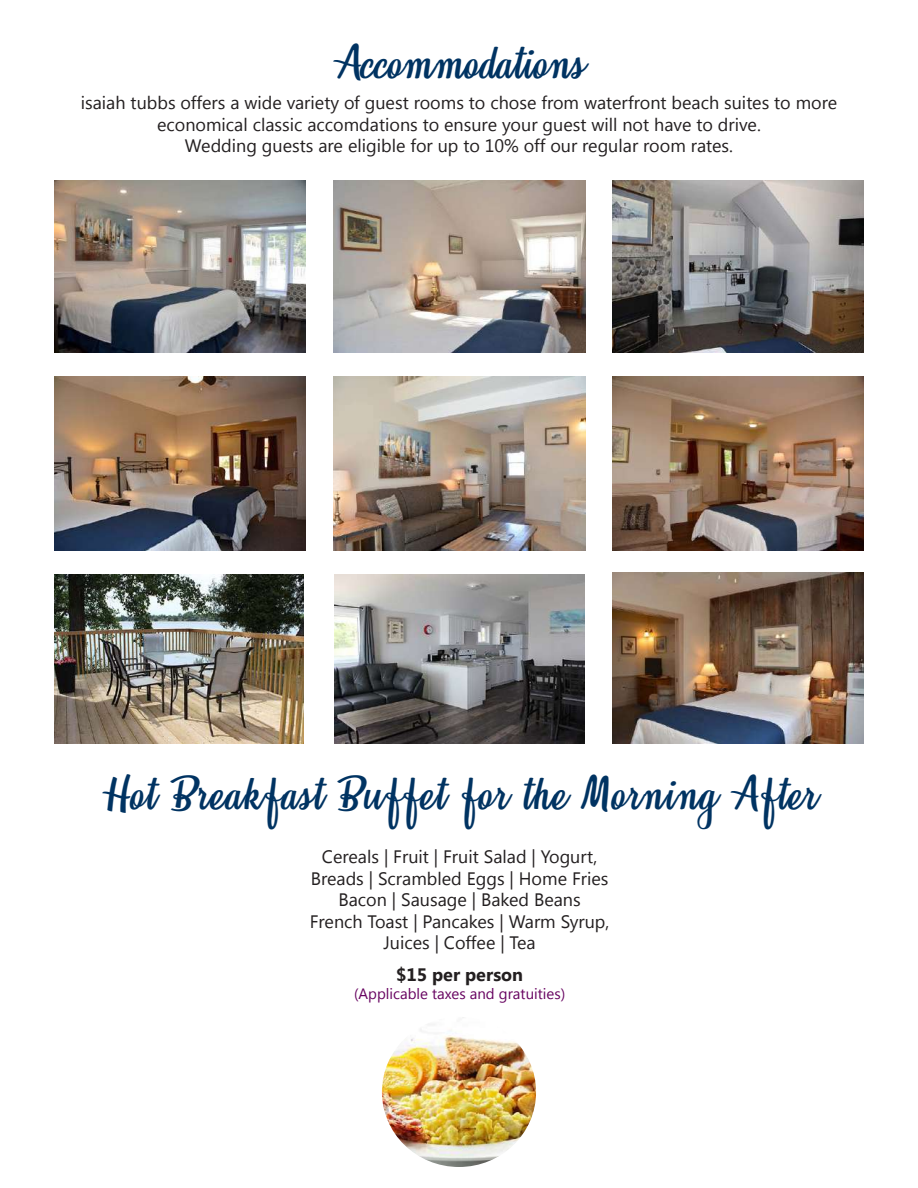
<style>
.page{position:relative;width:918px;height:1188px;background:#fff}
.page>*{position:absolute;margin:0;border:0;box-sizing:border-box;transform-origin:0 0}
.t1{font:40.5px "Honeymoon Personal Use";letter-spacing:.02em;color:#003362}
.t2{font:40.5px "Honeymoon Personal Use";color:#003362}
.t3{font:18px/21.6px "Khmer UI";color:#231f20;text-align:center}
.t4{font:700 18px "Khmer UI";color:#231f20}
.t5{font:15px "Khmer UI";color:#670360}
</style>
<div class="page">
<img style="left:54px;top:180px;width:252px;height:173px">
<img style="left:334px;top:180px;width:252px;height:173px">
<img style="left:334px;top:376px;width:252px;height:175px">
<img style="left:612px;top:572px;width:252px;height:171px">
<img style="left:335px;top:574px;width:249px;height:169px">
<img style="left:612px;top:376px;width:252px;height:175px">
<img style="left:54px;top:574px;width:249px;height:169px">
<img style="left:54px;top:376px;width:252px;height:175px">
<img style="left:612px;top:180px;width:252px;height:173px">
<img style="left:382px;top:1017px;width:154px;height:150px">
<h1 class="t2" style="left:334px;top:41px;width:252px">Accommodations</h1>
<p class="t3" style="left:81px;top:92px;width:758px">isaiah tubbs offers a wide variety of guest rooms to chose from waterfront beach suites to more economical classic accomdations to ensure your guest will not have to drive.<br>Wedding guests are eligible for up to 10% off our regular room rates.</p>
<h1 class="t1" style="left:102px;top:771px;width:716px">Hot Breakfast Buffet for the Morning After</h1>
<p class="t3" style="left:310px;top:846px;width:301px">Cereals | Fruit | Fruit Salad | Yogurt,<br>Breads | Scrambled Eggs | Home Fries<br>Bacon | Sausage | Baked Beans<br>French Toast | Pancakes | Warm Syrup,<br>Juices | Coffee | Tea</p>
<p class="t4" style="left:396px;top:965px;width:129px">$15 per person</p>
<p class="t5" style="left:354px;top:986px;width:213px">(Applicable taxes and gratuities)</p>
</div>
